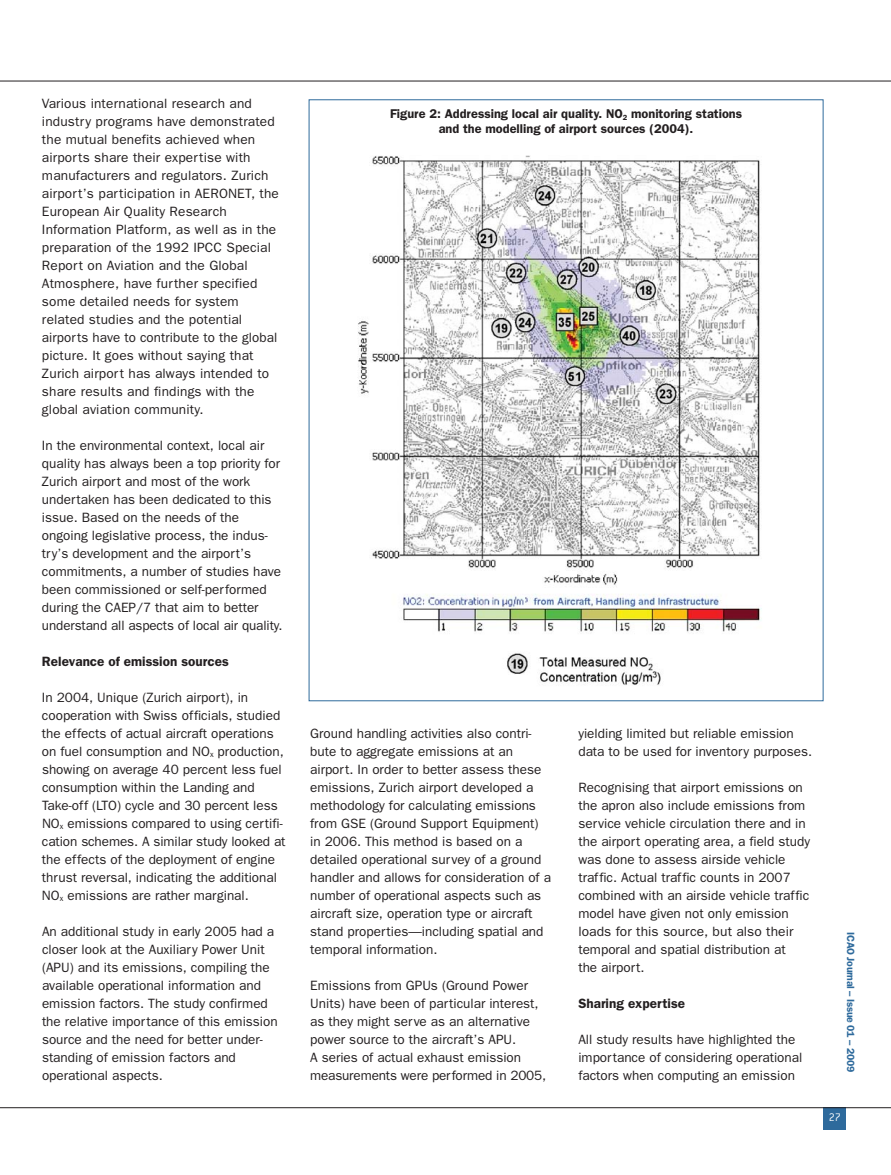
<style>
.page{position:relative;width:891px;height:1175px;background:#fff}
.page>*{position:absolute;margin:0;border:0;box-sizing:border-box;transform-origin:0 0}
.t1{font:13.5px/18px "Franklin Gothic";color:#231f20}
.t2{font:600 13.5px "Franklin Gothic";color:#231f20}
.t3{font:600 12.75px/15px "Franklin Gothic";color:#231f20;text-align:center}
.t4{font:300 12px "Conduit ITC Std";color:#fff}
.t5{font:600 10.5px "Franklin Gothic";letter-spacing:-.03em;color:#2e6a9c}
.s1{font-size:8.1px}
</style>
<div class="page">
<div style="left:824px;top:1107px;width:22px;height:23px;background:#2e6a9c"></div>
<img style="left:358px;top:155px;width:404px;height:530px">
<hr style="left:0;top:1107px;width:891px;height:1px;background:#231f20">
<hr style="left:0;top:81px;width:891px;height:1px;background:#231f20">
<p class="t1" style="left:42px;top:96px;width:239px">Various international research and industry programs have demonstrated the mutual benefits achieved when airports share their expertise with manufacturers and regulators. Zurich airport’s participation in AERONET, the European Air Quality Research Information Platform, as well as in the preparation of the 1992 IPCC Special Report on Aviation and the Global Atmosphere, have further specified some detailed needs for system related studies and the potential airports have to contribute to the global picture. It goes without saying that Zurich airport has always intended to share results and findings with the global aviation community.</p>
<p class="t1" style="left:42px;top:438px;width:242px">In the environmental context, local air quality has always been a top priority for Zurich airport and most of the work undertaken has been dedicated to this issue. Based on the needs of the ongoing legislative process, the indus - try’s development and the airport’s commitments, a number of studies have been commissioned or self-performed during the CAEP/7 that aim to better understand all aspects of local air quality.</p>
<p class="t2" style="left:42px;top:657px;width:188px">Relevance of emission sources</p>
<p class="t1" style="left:42px;top:690px;width:245px">In 2004, Unique (Zurich airport), in cooperation with Swiss officials, studied the effects of actual aircraft operations on fuel consumption and NO<span class="s1">x</span> produc tion, showing on average 40 percent less fuel consumption within the Landing and Take-off (LTO) cycle and 30 percent less NO<span class="s1">x</span> emissions compared to using certifi - ca tion schemes. A similar study looked at the effects of the deployment of engine thrust reversal, indicating the additional NO<span class="s1">x</span> emissions are rather marginal.</p>
<p class="t1" style="left:42px;top:924px;width:237px">An additional study in early 2005 had a closer look at the Auxiliary Power Unit (APU) and its emissions, compiling the available operational information and emission factors. The study confirmed the relative importance of this emission source and the need for better under - standing of emission factors and operational aspects.</p>
<p class="t3" style="left:390px;top:107px;width:354px">Figure 2: Addressing local air quality. NO<sub>2</sub> monitoring stations and the modelling of airport sources (2004).</p>
<p class="t1" style="left:310px;top:726px;width:242px">Ground handling activities also contri - bute to aggregate emissions at an airport. In order to better assess these emissions, Zurich airport developed a methodology for calculating emissions from GSE (Ground Support Equipment) in 2006. This method is based on a detailed operational survey of a ground handler and allows for consideration of a number of operational aspects such as aircraft size, operation type or aircraft stand properties—including spatial and temporal information.</p>
<p class="t1" style="left:310px;top:977px;width:237px">Emissions from GPUs (Ground Power Units) have been of particular interest, as they might serve as an alternative power source to the aircraft’s APU.<br>A series of actual exhaust emission measurements were performed in 2005,</p>
<p class="t1" style="left:578px;top:725px;width:235px">yielding limited but reliable emission data to be used for inventory purposes.</p>
<p class="t1" style="left:578px;top:779px;width:233px">Recognising that airport emissions on the apron also include emissions from service vehicle circulation there and in the airport operating area, a field study was done to assess airside vehicle traffic. Actual traffic counts in 2007 combined with an airside vehicle traffic model have given not only emission loads for this source, but also their temporal and spatial distribution at<br>the airport.</p>
<p class="t2" style="left:578px;top:999px;width:108px">Sharing expertise</p>
<p class="t1" style="left:578px;top:1032px;width:225px">All study results have highlighted the importance of considering operational factors when computing an emission</p>
<p class="t5" style="left:854px;top:932px;width:141px;rotate:90deg">ICAO Journal – Issue 01 – 2009</p>
<p class="t4" style="left:829px;top:1113px;width:14px">27</p>
</div>
